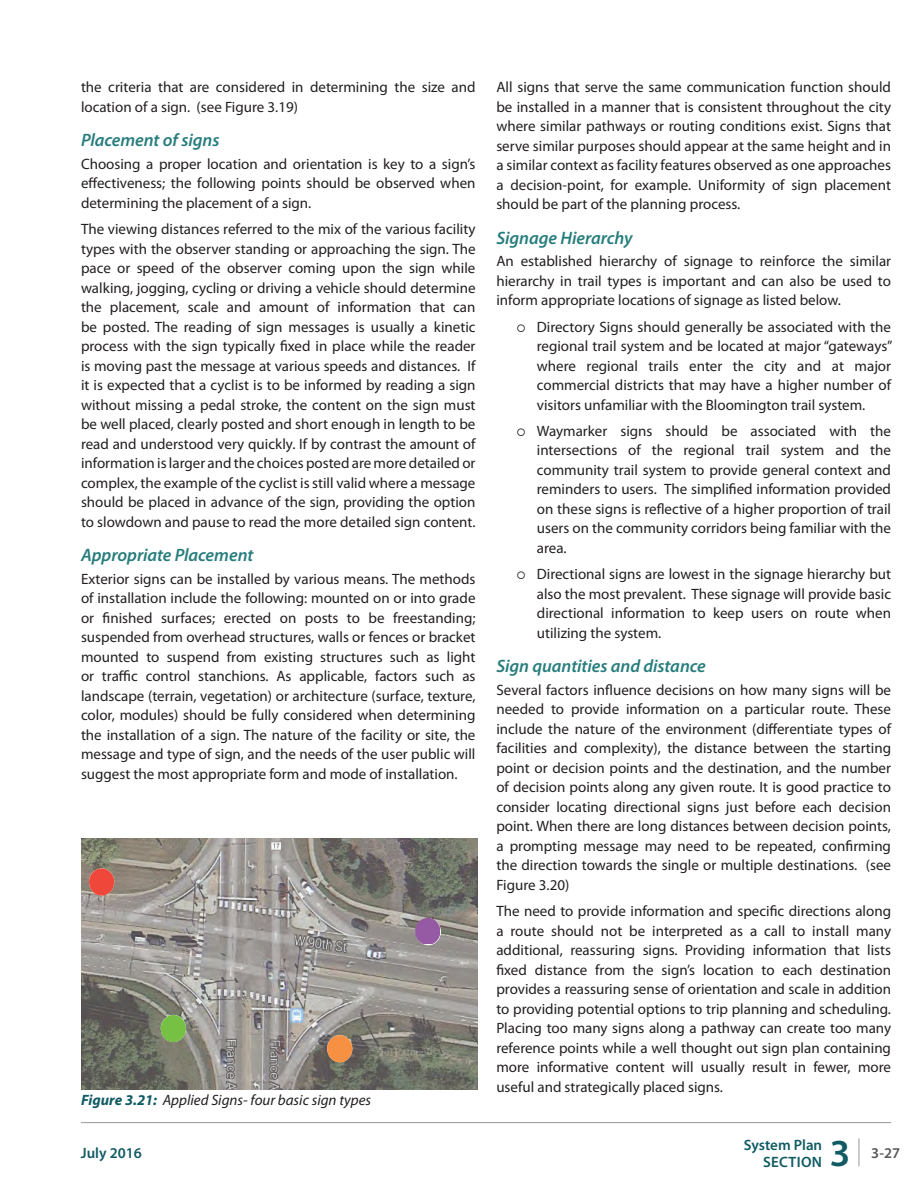
<style>
.page{position:relative;width:918px;height:1188px;background:#fff}
.page>*{position:absolute;margin:0;border:0;box-sizing:border-box;transform-origin:0 0}
.t1{font:600 38.4px "Myriad Pro";color:#105b63}
.Heading_3{font:italic 600 18px "Myriad Pro";letter-spacing:-.005em;color:#287d7d}
.BODY_Text{font:15px/19.5px "Myriad Pro";color:#231f20;text-align:justify}
.t2{font:italic 15px "Myriad Pro";color:#231f20}
.t3{font:600 15px "Myriad Pro";color:#105b63}
.t4{font:600 15px "Myriad Pro";letter-spacing:.02em;color:#105b63}
.t5{font:600 15px "Myriad Pro";color:#595959}
.s1{font-weight:700;color:#105b63}
</style>
<div class="page">
<img style="left:81px;top:838px;width:396px;height:252px">
<svg style="left:416px;top:918px;width:25px;height:27px"></svg>
<svg style="left:415px;top:918px;width:24px;height:26px"></svg>
<div style="left:327px;top:1035px;width:25px;height:27px;background:#f69143;border-radius:50%"></div>
<div style="left:161px;top:1015px;width:25px;height:27px;background:#76c043;border-radius:50%"></div>
<div style="left:89px;top:868px;width:25px;height:28px;background:#ef483a;border-radius:50%"></div>
<hr style="left:81px;top:1122px;width:810px;height:1px;background:#999">
<svg style="left:859px;top:1138px;width:1px;height:28px"></svg>
<p class="BODY_Text" style="left:81px;top:77px;width:396px">the criteria that are considered in determining the size and location of a sign. (see Figure 3.19)</p>
<p class="Heading_3" style="left:81px;top:129px;width:140px">Placement of signs</p>
<p class="BODY_Text" style="left:81px;top:154px;width:396px">Choosing a proper location and orientation is key to a sign’s effectiveness; the following points should be observed when determining the placement of a sign.</p>
<p class="BODY_Text" style="left:81px;top:219px;width:396px">The viewing distances referred to the mix of the various facility types with the observer standing or approaching the sign. The pace or speed of the observer coming upon the sign while walking, jogging, cycling or driving a vehicle should determine the placement, scale and amount of information that can be posted. The reading of sign messages is usually a kinetic process with the sign typically fixed in place while the reader is moving past the message at various speeds and distances. If it is expected that a cyclist is to be informed by reading a sign without missing a pedal stroke, the content on the sign must be well placed, clearly posted and short enough in length to be read and understood very quickly. If by contrast the amount of information is larger and the choices posted are more detailed or complex, the example of the cyclist is still valid where a message should be placed in advance of the sign, providing the option to slowdown and pause to read the more detailed sign content.</p>
<p class="Heading_3" style="left:81px;top:544px;width:174px">Appropriate Placement</p>
<p class="BODY_Text" style="left:81px;top:569px;width:396px">Exterior signs can be installed by various means. The methods of installation include the following: mounted on or into grade or finished surfaces; erected on posts to be freestanding; suspended from overhead structures, walls or fences or bracket mounted to suspend from existing structures such as light or traffic control stanchions. As applicable, factors such as landscape (terrain, vegetation) or architecture (surface, texture, color, modules) should be fully considered when determining the installation of a sign. The nature of the facility or site, the message and type of sign, and the needs of the user public will suggest the most appropriate form and mode of installation.</p>
<p class="t2" style="left:81px;top:1090px;width:292px"><span class="s1">Figure 3.21:</span> Applied Signs- four basic sign types</p>
<p class="t3" style="left:81px;top:1144px;width:63px">July 2016</p>
<p class="BODY_Text" style="left:496px;top:77px;width:396px">All signs that serve the same communication function should be installed in a manner that is consistent throughout the city where similar pathways or routing conditions exist. Signs that serve similar purposes should appear at the same height and in a similar context as facility features observed as one approaches a decision-point, for example. Uniformity of sign placement should be part of the planning process.</p>
<p class="Heading_3" style="left:496px;top:226px;width:138px">Signage Hierarchy</p>
<p class="BODY_Text" style="left:496px;top:251px;width:396px">An established hierarchy of signage to reinforce the similar hierarchy in trail types is important and can also be used to inform appropriate locations of signage as listed below.</p>
<p class="BODY_Text" style="left:537px;top:317px;width:357px;text-indent:-20px">○ Directory Signs should generally be associated with the regional trail system and be located at major “gateways” where regional trails enter the city and at major commercial districts that may have a higher number of visitors unfamiliar with the Bloomington trail system.</p>
<p class="BODY_Text" style="left:537px;top:421px;width:356px;text-indent:-20px">○ Waymarker signs should be associated with the intersections of the regional trail system and the community trail system to provide general context and reminders to users. The simplified information provided on these signs is reflective of a higher proportion of trail users on the community corridors being familiar with the area.</p>
<p class="BODY_Text" style="left:537px;top:564px;width:356px;text-indent:-20px">○ Directional signs are lowest in the signage hierarchy but also the most prevalent. These signage will provide basic directional information to keep users on route when utilizing the system.</p>
<p class="Heading_3" style="left:496px;top:655px;width:211px">Sign quantities and distance</p>
<p class="BODY_Text" style="left:496px;top:680px;width:396px">Several factors influence decisions on how many signs will be needed to provide information on a particular route. These include the nature of the environment (differentiate types of facilities and complexity), the distance between the starting point or decision points and the destination, and the number of decision points along any given route. It is good practice to consider locating directional signs just before each decision point. When there are long distances between decision points, a prompting message may need to be repeated, confirming the direction towards the single or multiple destinations. (see Figure 3.20)</p>
<p class="BODY_Text" style="left:496px;top:901px;width:396px">The need to provide information and specific directions along a route should not be interpreted as a call to install many additional, reassuring signs. Providing information that lists fixed distance from the sign’s location to each destination provides a reassuring sense of orientation and scale in addition to providing potential options to trip planning and scheduling.<br>Placing too many signs along a pathway can create too many reference points while a well thought out sign plan containing more informative content will usually result in fewer, more useful and strategically placed signs.</p>
<p class="t3" style="left:744px;top:1136px;width:80px">System Plan</p>
<p class="t4" style="left:763px;top:1152px;width:60px">SECTION</p>
<h1 class="t1" style="left:830px;top:1129px;width:22px">3</h1>
<p class="t5" style="left:871px;top:1144px;width:30px">3-27</p>
</div>
